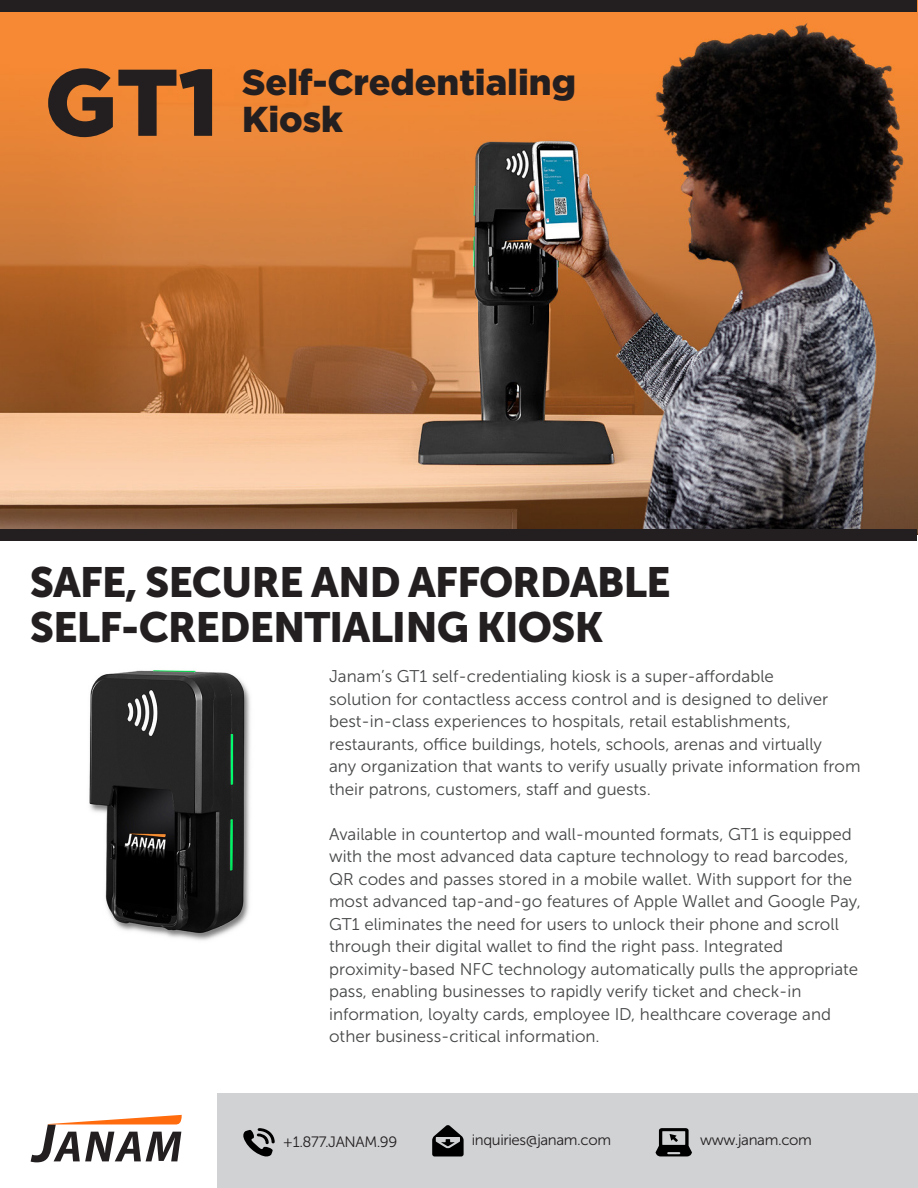
<style>
.page{position:relative;width:918px;height:1188px;background:#fff}
.page>*{position:absolute;margin:0;border:0;box-sizing:border-box;transform-origin:0 0}
.t1{font:900 94.5px "Gotham";color:#231f20}
.t2{font:42px/45px "Museo Sans 900";letter-spacing:-.025em;color:#231f20}
.t3{font:900 36px/37.5px "Gotham";color:#231f20}
.t4{font:16.95px/22.5px "Museo Sans 300";color:#454647}
.t5{font:15px "Museo Sans 300";letter-spacing:-.025em;color:#231f20}
</style>
<div class="page">
<img style="left:0;top:0;width:918px;height:535px">
<div style="left:1px;top:529px;width:916px;height:11px;background:#231f20"></div>
<div style="left:1px;top:0;width:916px;height:11px;background:#231f20"></div>
<div style="left:218px;top:1094px;width:700px;height:94px;background:#d1d2d4"></div>
<svg style="left:656px;top:1128px;width:36px;height:28px"></svg>
<svg style="left:243px;top:1128px;width:32px;height:29px"></svg>
<svg style="left:432px;top:1125px;width:32px;height:31px"></svg>
<svg style="left:31px;top:1115px;width:151px;height:47px"></svg>
<img style="left:89px;top:670px;width:161px;height:271px">
<p class="t1" style="left:45px;top:48px;width:175px">GT1</p>
<p class="t3" style="left:242px;top:62px;width:335px">Self-Credentialing<br>Kiosk</p>
<p class="t2" style="left:30px;top:559px;width:642px">SAFE, SECURE AND AFFORDABLE<br>SELF-CREDENTIALING KIOSK</p>
<p class="t4" style="left:329px;top:665px;width:533px">Janam’s GT1 self-credentialing kiosk is a super-affordable<br>solution for contactless access control and is designed to deliver best-in-class experiences to hospitals, retail establishments, restaurants, office buildings, hotels, schools, arenas and virtually<br>any organization that wants to verify usually private information from their patrons, customers, staff and guests.</p>
<p class="t4" style="left:329px;top:823px;width:533px">Available in countertop and wall-mounted formats, GT1 is equipped with the most advanced data capture technology to read barcodes, QR codes and passes stored in a mobile wallet. With support for the most advanced tap-and-go features of Apple Wallet and Google Pay, GT1 eliminates the need for users to unlock their phone and scroll through their digital wallet to find the right pass. Integrated proximity-based NFC technology automatically pulls the appropriate pass, enabling businesses to rapidly verify ticket and check-in information, loyalty cards, employee ID, healthcare coverage and other business-critical information.</p>
<p class="t5" style="left:283px;top:1134px;width:116px">+1.877.JANAM.99</p>
<p class="t5" style="left:472px;top:1132px;width:141px">inquiries@janam.com</p>
<p class="t5" style="left:700px;top:1132px;width:113px">www.janam.com</p>
</div>
